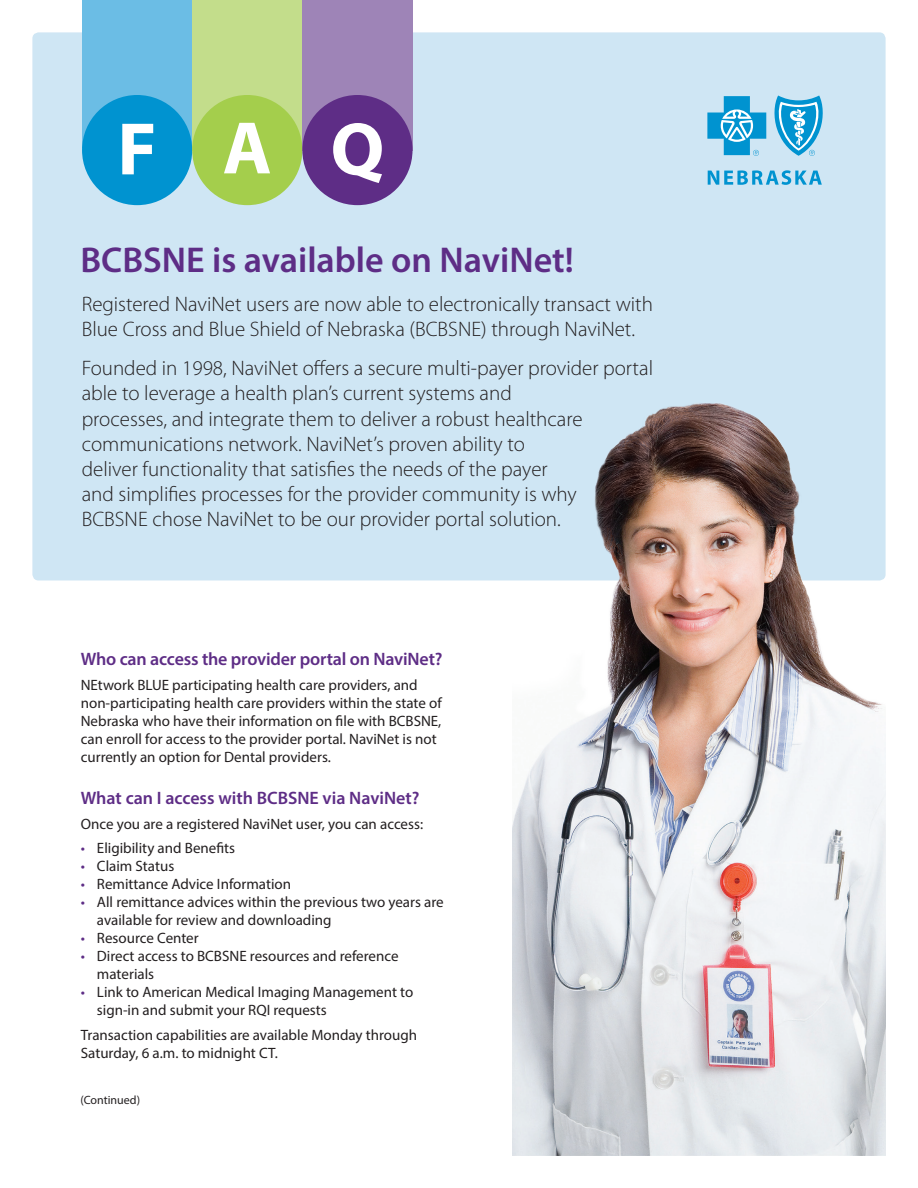
<style>
.page{position:relative;width:918px;height:1188px;background:#fff}
.page>*{position:absolute;margin:0;border:0;box-sizing:border-box;transform-origin:0 0}
.t1{font:700 75px "Myriad Pro";color:#fff}
.t2{font:600 36px "Myriad Pro";color:#5e2d86}
.t3{font:300 21px/25.2px "Myriad Pro";color:#231f20}
.Question{font:600 18px "Myriad Pro";letter-spacing:-.01em;color:#5e2d86}
.t4{font:15px/18px "Myriad Pro";color:#231f20}
.t5{font:12px "Myriad Pro";color:#231f20}
.s1{color:#5e2d86}
</style>
<div class="page">
<div style="left:32px;top:32px;width:854px;height:548px;background:#cfe6f4;border-radius:6px"></div>
<div style="left:82px;top:0;width:110px;height:147px;background:#6bbde5"></div>
<div style="left:192px;top:0;width:110px;height:150px;background:#c3dd8b"></div>
<div style="left:302px;top:0;width:111px;height:150px;background:#9e84b7"></div>
<svg style="left:707px;top:96px;width:59px;height:60px"></svg>
<svg style="left:774px;top:96px;width:49px;height:60px"></svg>
<svg style="left:708px;top:170px;width:114px;height:15px"></svg>
<img style="left:512px;top:384px;width:374px;height:772px">
<div style="left:82px;top:95px;width:110px;height:110px;background:#0093d0;border-radius:50%"></div>
<div style="left:192px;top:95px;width:110px;height:110px;background:#a4ce4c;border-radius:50%"></div>
<div style="left:302px;top:95px;width:111px;height:110px;background:#5e2d86;border-radius:50%"></div>
<p class="t1" style="left:117px;top:100px;width:41px">F</p>
<p class="t1" style="left:223px;top:99px;width:51px">A</p>
<p class="t1" style="left:331px;top:100px;width:55px">Q</p>
<p class="t2" style="left:81px;top:237px;width:495px">BCBSNE is available on NaviNet!</p>
<p class="t3" style="left:82px;top:292px;width:573px">Registered NaviNet users are now able to electronically transact with<br>Blue Cross and Blue Shield of Nebraska (BCBSNE) through NaviNet.</p>
<p class="t3" style="left:82px;top:356px;width:573px">Founded in 1998, NaviNet offers a secure multi-payer provider portal able to leverage a health plan’s current systems and<br>processes, and integrate them to deliver a robust healthcare communications network. NaviNet’s proven ability to<br>deliver functionality that satisfies the needs of the payer<br>and simplifies processes for the provider community is why<br>BCBSNE chose NaviNet to be our provider portal solution.</p>
<p class="Question" style="left:81px;top:648px;width:363px">Who can access the provider portal on NaviNet?</p>
<p class="t4" style="left:81px;top:676px;width:363px">NEtwork BLUE participating health care providers, and non-participating health care providers within the state of Nebraska who have their information on file with BCBSNE, can enroll for access to the provider portal. NaviNet is not currently an option for Dental providers.</p>
<p class="Question" style="left:81px;top:786px;width:340px">What can I access with BCBSNE via NaviNet?</p>
<p class="t4" style="left:81px;top:814px;width:344px">Once you are a registered NaviNet user, you can access:</p>
<p class="t4" style="left:81px;top:839px;width:156px"><span class="s1">•</span> Eligibility and Benefits</p>
<p class="t4" style="left:81px;top:857px;width:95px"><span class="s1">•</span> Claim Status</p>
<p class="t4" style="left:81px;top:875px;width:212px"><span class="s1">•</span> Remittance Advice Information</p>
<p class="t4" style="left:97px;top:893px;width:348px;text-indent:-16px"><span class="s1">•</span> All remittance advices within the previous two years are available for review and downloading</p>
<p class="t4" style="left:81px;top:929px;width:119px"><span class="s1">•</span> Resource Center</p>
<p class="t4" style="left:97px;top:947px;width:303px;text-indent:-16px"><span class="s1">•</span> Direct access to BCBSNE resources and reference materials</p>
<p class="t4" style="left:97px;top:983px;width:318px;text-indent:-16px"><span class="s1">•</span> Link to American Medical Imaging Management to sign-in and submit your RQI requests</p>
<p class="t4" style="left:81px;top:1026px;width:338px">Transaction capabilities are available Monday through<br>Saturday, 6 a.m. to midnight CT.</p>
<p class="t5" style="left:81px;top:1093px;width:61px">(Continued)</p>
</div>
